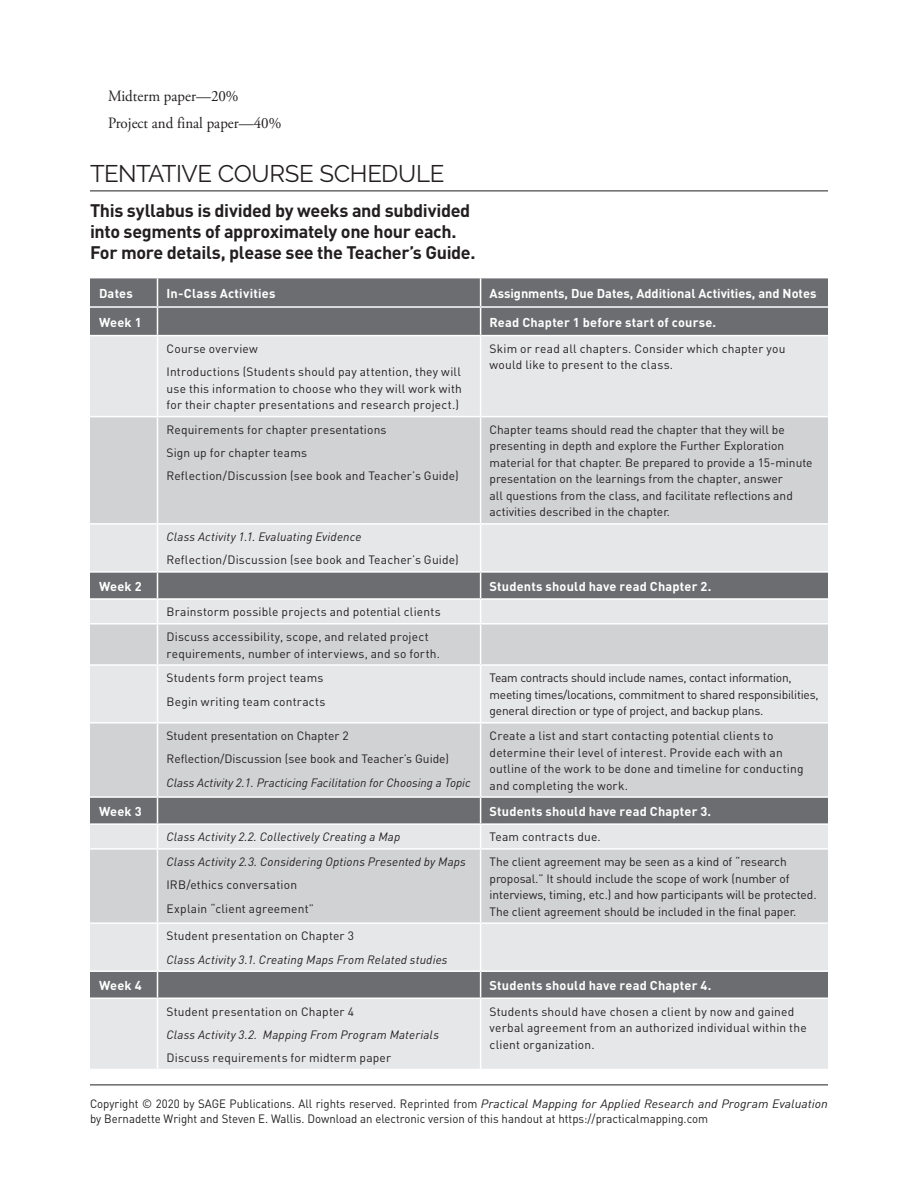
<style>
.page{position:relative;width:918px;height:1188px;background:#fff}
.page>*{position:absolute;margin:0;border:0;box-sizing:border-box;transform-origin:0 0}
.t1{font:24px "Raleway";letter-spacing:-.02em;color:#231f20}
.t2{font:700 18px/21px "DIN";letter-spacing:-.02em;color:#231f20}
.UL{font:15.75px "Adobe Garamond Pro";color:#231f20;scale:.95 1}
.TCH{font:700 12.75px "DIN";letter-spacing:.015em;color:#fff}
.TT{font:12px/16.5px "DIN";letter-spacing:.01em;color:#231f20}
.TT-2{font:italic 12px "DIN";letter-spacing:.015em;color:#231f20}
.TEXT_1{font:12px/15px "DIN";color:#231f20;scale:.95 1}
.TT-3{font:12px/16.5px "DIN";letter-spacing:-.02em;color:#231f20}
.s1{font-style:italic}
</style>
<div class="page">
<hr style="left:90px;top:1085px;width:738px;height:1px;background:#231f20">
<hr style="left:90px;top:191px;width:738px;height:1px;background:#231f20">
<div style="left:90px;top:278px;width:738px;height:57px;background:#6c6d70"></div>
<svg style="left:90px;top:336px;width:738px;height:733px;background:#d8d9db"></svg>
<svg style="left:90px;top:417px;width:738px;height:505px;background:#cdced0"></svg>
<hr style="left:157px;top:336px;width:1px;height:80px;background:#fff">
<hr style="left:480px;top:336px;width:1px;height:80px;background:#fff">
<hr style="left:90px;top:416px;width:68px;height:1px;background:#fff">
<hr style="left:158px;top:416px;width:323px;height:1px;background:#fff">
<hr style="left:157px;top:417px;width:1px;height:106px;background:#fff">
<hr style="left:481px;top:416px;width:347px;height:1px;background:#fff">
<hr style="left:480px;top:417px;width:1px;height:106px;background:#fff">
<hr style="left:90px;top:523px;width:68px;height:2px;background:#fff">
<hr style="left:158px;top:523px;width:323px;height:2px;background:#fff">
<hr style="left:157px;top:525px;width:1px;height:46px;background:#fff">
<hr style="left:481px;top:523px;width:347px;height:2px;background:#fff">
<hr style="left:480px;top:525px;width:1px;height:46px;background:#fff">
<hr style="left:90px;top:571px;width:68px;height:2px;background:#fff">
<hr style="left:158px;top:571px;width:323px;height:2px;background:#fff">
<hr style="left:481px;top:571px;width:347px;height:2px;background:#fff">
<hr style="left:90px;top:598px;width:68px;height:2px;background:#fff">
<hr style="left:158px;top:598px;width:323px;height:2px;background:#fff">
<svg style="left:157px;top:573px;width:1px;height:50px"></svg>
<hr style="left:481px;top:598px;width:347px;height:2px;background:#fff">
<svg style="left:480px;top:573px;width:1px;height:50px"></svg>
<hr style="left:90px;top:623px;width:68px;height:2px;background:#fff">
<hr style="left:158px;top:623px;width:323px;height:2px;background:#fff">
<hr style="left:157px;top:625px;width:1px;height:39px;background:#fff">
<hr style="left:481px;top:623px;width:347px;height:2px;background:#fff">
<hr style="left:480px;top:625px;width:1px;height:39px;background:#fff">
<hr style="left:90px;top:664px;width:68px;height:2px;background:#fff">
<hr style="left:158px;top:664px;width:323px;height:2px;background:#fff">
<hr style="left:157px;top:666px;width:1px;height:56px;background:#fff">
<hr style="left:481px;top:664px;width:347px;height:2px;background:#fff">
<hr style="left:480px;top:666px;width:1px;height:56px;background:#fff">
<hr style="left:90px;top:722px;width:68px;height:2px;background:#fff">
<hr style="left:158px;top:722px;width:323px;height:2px;background:#fff">
<hr style="left:157px;top:724px;width:1px;height:72px;background:#fff">
<hr style="left:481px;top:722px;width:347px;height:2px;background:#fff">
<hr style="left:480px;top:724px;width:1px;height:72px;background:#fff">
<hr style="left:90px;top:796px;width:68px;height:2px;background:#fff">
<hr style="left:158px;top:796px;width:323px;height:2px;background:#fff">
<hr style="left:481px;top:796px;width:347px;height:2px;background:#fff">
<hr style="left:90px;top:823px;width:68px;height:2px;background:#fff">
<hr style="left:158px;top:823px;width:323px;height:2px;background:#fff">
<svg style="left:157px;top:798px;width:1px;height:50px"></svg>
<hr style="left:481px;top:823px;width:347px;height:2px;background:#fff">
<svg style="left:480px;top:798px;width:1px;height:50px"></svg>
<hr style="left:90px;top:848px;width:68px;height:2px;background:#fff">
<hr style="left:158px;top:848px;width:323px;height:2px;background:#fff">
<hr style="left:157px;top:850px;width:1px;height:72px;background:#fff">
<hr style="left:481px;top:848px;width:347px;height:2px;background:#fff">
<hr style="left:480px;top:850px;width:1px;height:72px;background:#fff">
<hr style="left:90px;top:922px;width:68px;height:2px;background:#fff">
<hr style="left:158px;top:922px;width:323px;height:2px;background:#fff">
<hr style="left:157px;top:924px;width:1px;height:46px;background:#fff">
<hr style="left:481px;top:922px;width:347px;height:2px;background:#fff">
<hr style="left:480px;top:924px;width:1px;height:46px;background:#fff">
<hr style="left:90px;top:970px;width:68px;height:2px;background:#fff">
<hr style="left:158px;top:970px;width:323px;height:2px;background:#fff">
<svg style="left:157px;top:972px;width:1px;height:26px"></svg>
<hr style="left:481px;top:970px;width:347px;height:2px;background:#fff">
<svg style="left:480px;top:972px;width:1px;height:26px"></svg>
<hr style="left:90px;top:998px;width:68px;height:1px;background:#fff">
<hr style="left:158px;top:998px;width:323px;height:1px;background:#fff">
<hr style="left:157px;top:999px;width:1px;height:70px;background:#fff">
<hr style="left:481px;top:998px;width:347px;height:1px;background:#fff">
<hr style="left:480px;top:999px;width:1px;height:70px;background:#fff">
<svg style="left:157px;top:278px;width:1px;height:57px"></svg>
<svg style="left:480px;top:278px;width:1px;height:57px"></svg>
<hr style="left:90px;top:306px;width:68px;height:2px;background:#fff">
<hr style="left:158px;top:306px;width:323px;height:2px;background:#fff">
<hr style="left:481px;top:306px;width:347px;height:2px;background:#fff">
<p class="UL" style="left:108px;top:87px;width:139px">Midterm paper—20%</p>
<p class="UL" style="left:108px;top:114px;width:184px">Project and final paper—40%</p>
<h1 class="t1" style="left:90px;top:160px;width:356px">TENTATIVE COURSE SCHEDULE</h1>
<h2 class="t2" style="left:90px;top:199px;width:387px">This syllabus is divided by weeks and subdivided into segments of approximately one hour each.<br>For more details, please see the Teacher’s Guide.</h2>
<p class="TCH" style="left:99px;top:285px;width:35px">Dates</p>
<p class="TCH" style="left:166px;top:285px;width:111px">In-Class Activities</p>
<p class="TCH" style="left:490px;top:285px;width:328px">Assignments, Due Dates, Additional Activities, and Notes</p>
<p class="TCH" style="left:99px;top:314px;width:44px">Week 1</p>
<p class="TCH" style="left:490px;top:314px;width:228px">Read Chapter 1 before start of course.</p>
<p class="TT" style="left:166px;top:340px;width:93px">Course overview</p>
<p class="TT" style="left:166px;top:363px;width:297px;text-align:justify">Introductions (Students should pay attention, they will use this information to choose who they will work with for their chapter presentations and research project.)</p>
<p class="TT" style="left:490px;top:340px;width:297px">Skim or read all chapters. Consider which chapter you would like to present to the class.</p>
<p class="TT" style="left:166px;top:421px;width:222px">Requirements for chapter presentations</p>
<p class="TT" style="left:166px;top:444px;width:142px">Sign up for chapter teams</p>
<p class="TT" style="left:166px;top:468px;width:294px">Reflection/Discussion (see book and Teacher’s Guide)</p>
<p class="TT-2" style="left:166px;top:529px;width:197px">Class Activity 1.1. Evaluating Evidence</p>
<p class="TT" style="left:166px;top:552px;width:294px">Reflection/Discussion (see book and Teacher’s Guide)</p>
<p class="TT" style="left:490px;top:421px;width:325px">Chapter teams should read the chapter that they will be presenting in depth and explore the Further Exploration material for that chapter. Be prepared to provide a 15-minute presentation on the learnings from the chapter, answer<br>all questions from the class, and facilitate reflections and activities described in the chapter.</p>
<p class="TCH" style="left:99px;top:578px;width:44px">Week 2</p>
<p class="TCH" style="left:490px;top:578px;width:223px">Students should have read Chapter 2.</p>
<p class="TT" style="left:166px;top:603px;width:276px">Brainstorm possible projects and potential clients</p>
<p class="TT" style="left:166px;top:628px;width:275px">Discuss accessibility, scope, and related project requirements, number of interviews, and so forth.</p>
<p class="TT" style="left:166px;top:669px;width:159px">Students form project teams</p>
<p class="TT" style="left:166px;top:693px;width:161px">Begin writing team contracts</p>
<p class="TT-3" style="left:490px;top:669px;width:331px">Team contracts should include names, contact information, meeting times/locations, commitment to shared responsibilities, general direction or type of project, and backup plans.</p>
<p class="TT" style="left:166px;top:727px;width:184px">Student presentation on Chapter 2</p>
<p class="TT" style="left:166px;top:750px;width:284px">Reflection/Discussion (see book and Teacher’s Guide)</p>
<p class="TT-2" style="left:166px;top:775px;width:306px">Class Activity 2.1. Practicing Facilitation for Choosing a Topic</p>
<p class="TT" style="left:490px;top:727px;width:316px">Create a list and start contacting potential clients to determine their level of interest. Provide each with an outline of the work to be done and timeline for conducting and completing the work.</p>
<p class="TCH" style="left:99px;top:803px;width:44px">Week 3</p>
<p class="TCH" style="left:490px;top:803px;width:223px">Students should have read Chapter 3.</p>
<p class="TT-2" style="left:166px;top:830px;width:235px">Class Activity 2.2. Collectively Creating a Map</p>
<p class="TT" style="left:490px;top:829px;width:113px">Team contracts due.</p>
<p class="TT-2" style="left:166px;top:854px;width:301px">Class Activity 2.3. Considering Options Presented by Maps</p>
<p class="TT" style="left:166px;top:877px;width:132px">IRB/ethics conversation</p>
<p class="TT" style="left:166px;top:900px;width:149px">Explain “client agreement”</p>
<p class="TT" style="left:490px;top:853px;width:329px">The client agreement may be seen as a kind of “research proposal.” It should include the scope of work (number of interviews, timing, etc.) and how participants will be protected.<br>The client agreement should be included in the final paper.</p>
<p class="TT" style="left:166px;top:928px;width:189px">Student presentation on Chapter 3</p>
<p class="TT-2" style="left:166px;top:952px;width:283px">Class Activity 3.1. Creating Maps From Related studies</p>
<p class="TCH" style="left:99px;top:977px;width:44px">Week 4</p>
<p class="TCH" style="left:490px;top:977px;width:223px">Students should have read Chapter 4.</p>
<p class="TT" style="left:166px;top:1003px;width:189px">Student presentation on Chapter 4</p>
<p class="TT-2" style="left:166px;top:1027px;width:274px">Class Activity 3.2. Mapping From Program Materials</p>
<p class="TT" style="left:166px;top:1049px;width:226px">Discuss requirements for midterm paper</p>
<p class="TT" style="left:490px;top:1003px;width:319px">Students should have chosen a client by now and gained verbal agreement from an authorized individual within the client organization.</p>
<p class="TEXT_1" style="left:90px;top:1096px;width:778px">Copyright © 2020 by SAGE Publications. All rights reserved. Reprinted from <span class="s1">Practical Mapping for Applied Research and Program Evaluation </span>by Bernadette Wright and Steven E. Wallis. Download an electronic version of this handout at https://practicalmapping.com</p>
</div>
